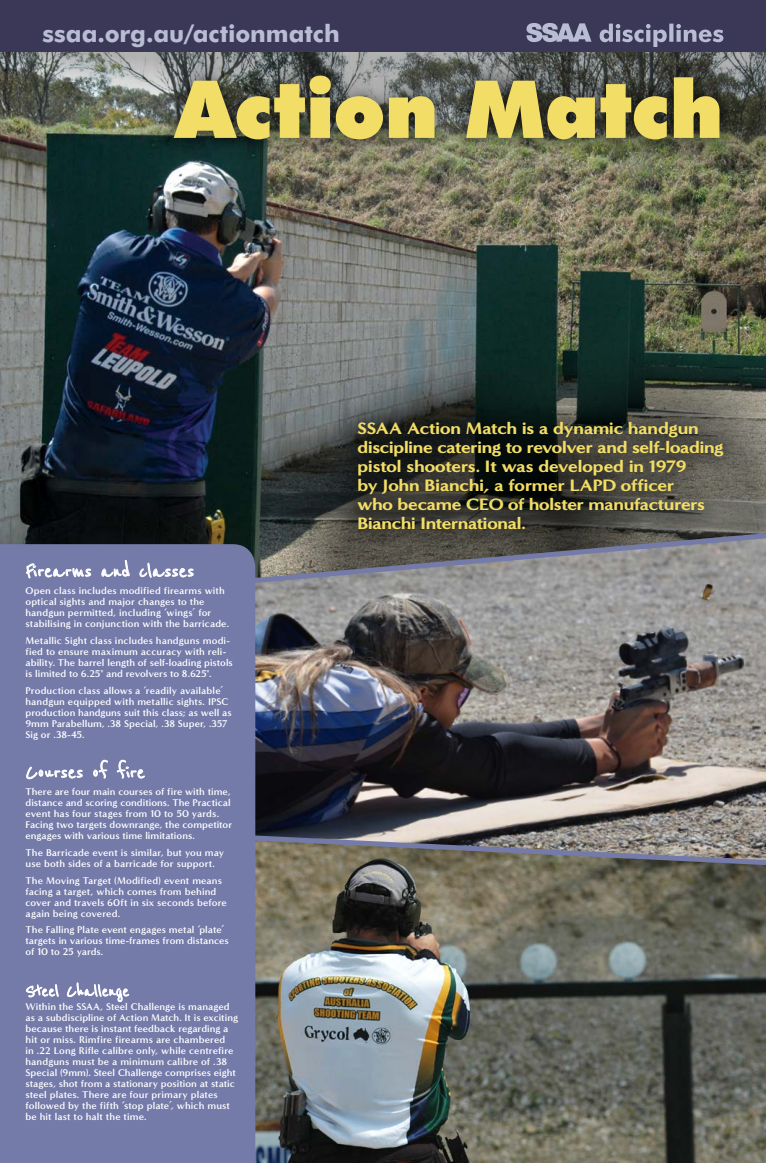
<style>
.page{position:relative;width:766px;height:1163px;background:#fff}
.page>*{position:absolute;margin:0;border:0;box-sizing:border-box;transform-origin:0 0}
.t1{font:900 80px "Futura BT";color:#f2dd66}
.t2{font:24px "Reenie Beanie";letter-spacing:-.005em;color:#fff}
.t3{font:700 24px "Futura BT";color:#b9bdd4}
.t4{font:900 17px/19px "Minerva Modern";letter-spacing:-.01em;color:#f2dd66}
.t5{font:700 10px/11px "Minerva Modern";letter-spacing:.01em;color:#fff}
</style>
<div class="page">
<img style="left:0;top:216px;width:765px;height:328px">
<img style="left:255px;top:868px;width:510px;height:294px">
<img style="left:458px;top:305px;width:307px;height:223px">
<svg style="left:231px;top:322px;width:458px;height:222px;background:#424f4d"></svg>
<img style="left:255px;top:586px;width:510px;height:246px">
<img style="left:0;top:51px;width:765px;height:165px">
<svg style="left:255px;top:832px;width:510px;height:36px;background:#7a7772"></svg>
<svg style="left:240px;top:528px;width:525px;height:58px;background:#838383"></svg>
<div style="left:0;top:544px;width:255px;height:618px;background:#747ba9"></div>
<div style="left:0;top:0;width:765px;height:51px;background:#3b3857"></div>
<div style="left:154px;top:55px;width:587px;height:106px;background:#000;opacity:.6"></div>
<div style="left:159px;top:61px;width:576px;height:94px;background:#000;opacity:.3"></div>
<div style="left:338px;top:402px;width:405px;height:148px;background:#000;opacity:.4"></div>
<svg style="left:599px;top:24px;width:124px;height:23px"></svg>
<svg style="left:526px;top:23px;width:65px;height:19px"></svg>
<svg style="left:26px;top:563px;width:65px;height:17px"></svg>
<svg style="left:101px;top:560px;width:29px;height:17px"></svg>
<svg style="left:139px;top:560px;width:55px;height:17px"></svg>
<svg style="left:26px;top:766px;width:57px;height:13px"></svg>
<svg style="left:93px;top:759px;width:15px;height:19px"></svg>
<svg style="left:117px;top:759px;width:28px;height:19px"></svg>
<svg style="left:26px;top:984px;width:33px;height:12px"></svg>
<svg style="left:67px;top:981px;width:62px;height:20px"></svg>
<h2 class="t3" style="left:43px;top:19px;width:298px">ssaa.org.au/actionmatch</h2>
<h1 class="t1" style="left:176px;top:61px;width:549px">Action Match</h1>
<h2 class="t2" style="left:26px;top:557px;width:170px">Firearms and classes</h2>
<p class="t5" style="left:26px;top:585px;width:205px">Open class includes modified firearms with optical sights and major changes to the handgun permitted, including ‘wings’ for stabilising in conjunction with the barricade.</p>
<p class="t5" style="left:26px;top:635px;width:209px">Metallic Sight class includes handguns modi&shy;fied to ensure maximum accuracy with reli&shy;ability. The barrel length of self-loading pistols is limited to 6.25" and revolvers to 8.625".</p>
<p class="t5" style="left:26px;top:684px;width:208px">Production class allows a ‘readily available’ handgun equipped with metallic sights. IPSC production handguns suit this class; as well as 9mm Parabellum, .38 Special, .38 Super, .357<br>Sig or .38-45.</p>
<h2 class="t2" style="left:26px;top:758px;width:121px">Courses of fire</h2>
<p class="t5" style="left:26px;top:786px;width:208px">There are four main courses of fire with time, distance and scoring conditions. The Practical event has four stages from 10 to 50 yards.<br>Facing two targets downrange, the competitor engages with various time limitations.</p>
<p class="t5" style="left:26px;top:847px;width:200px">The Barricade event is similar, but you may use both sides of a barricade for support.</p>
<p class="t5" style="left:26px;top:874px;width:203px">The Moving Target (Modified) event means facing a target, which comes from behind cover and travels 60ft in six seconds before again being covered.</p>
<p class="t5" style="left:26px;top:924px;width:205px">The Falling Plate event engages metal ‘plate’ targets in various time-frames from distances of 10 to 25 yards.</p>
<p class="t5" style="left:26px;top:1001px;width:214px">Within the SSAA, Steel Challenge is managed as a subdiscipline of Action Match. It is exciting because there is instant feedback regarding a hit or miss. Rimfire firearms are chambered<br>in .22 Long Rifle calibre only, while centrefire handguns must be a minimum calibre of .38<br>Special (9mm). Steel Challenge comprises eight stages, shot from a stationary position at static steel plates. There are four primary plates followed by the fifth ‘stop plate’, which must be hit last to halt the time.</p>
<h3 class="t4" style="left:357px;top:418px;width:367px">SSAA Action Match is a dynamic handgun discipline catering to revolver and self-loading pistol shooters. It was developed in 1979<br>by John Bianchi, a former LAPD officer<br>who became CEO of holster manufacturers Bianchi International.</h3>
</div>
